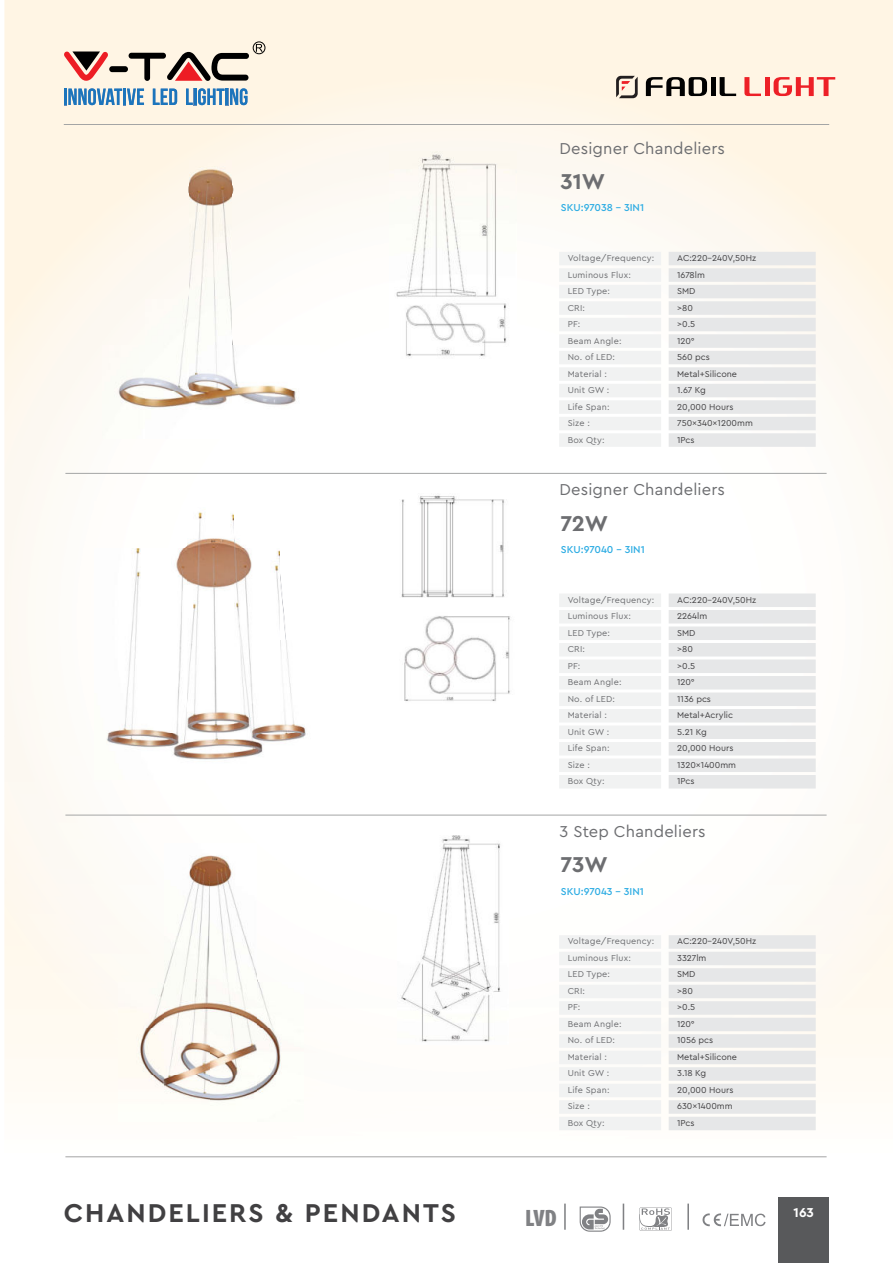
<style>
.page{position:relative;width:893px;height:1263px;background:#fff}
.page>*{position:absolute;margin:0;border:0;box-sizing:border-box;transform-origin:0 0}
.t1{font:700 27px "Cera Pro";letter-spacing:.075em;color:#414042}
.t2{font:700 22.5px "Cera Pro";color:#6d6e71}
.t3{font:16.5px "Cera Pro";letter-spacing:.01em;color:#6d6e71}
.t4{font:700 13.5px "Cera Pro";color:#fff}
.t5{font:500 10.5px "Cera Pro";color:#2cace3}
.t6{font:9px/16.5px "Cera Pro";letter-spacing:.02em;color:#6d6e71}
.t7{font:9px/16.5px "Cera Pro";color:#414042}
</style>
<div class="page">
<img style="left:4px;top:0;width:104px;height:737px">
<div style="left:108px;top:0;width:211px;height:160px;background:#fff5e4"></div>
<img style="left:64px;top:88px;width:4px;height:17px">
<hr style="left:64px;top:89px;width:3px;height:16px;background:#1c75bc">
<svg style="left:68px;top:88px;width:76px;height:17px"></svg>
<svg style="left:153px;top:89px;width:24px;height:16px"></svg>
<svg style="left:186px;top:88px;width:61px;height:17px"></svg>
<div style="left:109px;top:66px;width:19px;height:6px;background:#000;border-radius:3px"></div>
<div style="left:129px;top:53px;width:37px;height:6px;background:#000;border-radius:3px"></div>
<div style="left:144px;top:53px;width:6px;height:28px;background:#000;border-radius:3px"></div>
<svg style="left:64px;top:51px;width:44px;height:30px"></svg>
<svg style="left:167px;top:41px;width:98px;height:40px"></svg>
<svg style="left:616px;top:76px;width:22px;height:22px"></svg>
<svg style="left:646px;top:77px;width:61px;height:19px"></svg>
<div style="left:711px;top:77px;width:5px;height:19px;background:#010101"></div>
<svg style="left:720px;top:77px;width:16px;height:19px"></svg>
<svg style="left:744px;top:77px;width:17px;height:19px"></svg>
<div style="left:765px;top:77px;width:5px;height:19px;background:#ed2027"></div>
<svg style="left:774px;top:77px;width:61px;height:19px"></svg>
<hr style="left:64px;top:124px;width:765px;height:1px;background:#a4a5a5">
<div style="left:778px;top:1197px;width:51px;height:66px;background:#58595b"></div>
<hr style="left:564px;top:1203px;width:2px;height:27px;background:#808184">
<svg style="left:623px;top:1203px;width:1px;height:27px"></svg>
<hr style="left:687px;top:1203px;width:2px;height:27px;background:#808184">
<svg style="left:639px;top:1207px;width:33px;height:24px"></svg>
<svg style="left:580px;top:1206px;width:31px;height:26px"></svg>
<svg style="left:702px;top:1213px;width:64px;height:13px"></svg>
<hr style="left:65px;top:473px;width:762px;height:1px;background:#a4a5a5">
<div style="left:559px;top:252px;width:102px;height:13px;background:#f1f2f2"></div>
<div style="left:559px;top:268px;width:102px;height:14px;background:#f1f2f2"></div>
<div style="left:559px;top:285px;width:102px;height:13px;background:#f1f2f2"></div>
<div style="left:559px;top:301px;width:102px;height:14px;background:#f1f2f2"></div>
<div style="left:559px;top:318px;width:102px;height:13px;background:#f1f2f2"></div>
<div style="left:559px;top:334px;width:102px;height:14px;background:#f1f2f2"></div>
<div style="left:559px;top:351px;width:102px;height:13px;background:#f1f2f2"></div>
<div style="left:559px;top:367px;width:102px;height:14px;background:#f1f2f2"></div>
<div style="left:559px;top:384px;width:102px;height:13px;background:#f1f2f2"></div>
<div style="left:559px;top:400px;width:102px;height:14px;background:#f1f2f2"></div>
<div style="left:559px;top:417px;width:102px;height:13px;background:#f1f2f2"></div>
<div style="left:559px;top:433px;width:102px;height:14px;background:#f1f2f2"></div>
<div style="left:669px;top:252px;width:147px;height:13px;background:#e6e7e8"></div>
<div style="left:669px;top:268px;width:147px;height:14px;background:#e6e7e8"></div>
<div style="left:669px;top:285px;width:147px;height:13px;background:#e6e7e8"></div>
<div style="left:669px;top:301px;width:147px;height:14px;background:#e6e7e8"></div>
<div style="left:669px;top:318px;width:147px;height:13px;background:#e6e7e8"></div>
<div style="left:669px;top:334px;width:147px;height:14px;background:#e6e7e8"></div>
<div style="left:669px;top:351px;width:147px;height:13px;background:#e6e7e8"></div>
<div style="left:669px;top:367px;width:147px;height:14px;background:#e6e7e8"></div>
<div style="left:669px;top:384px;width:147px;height:13px;background:#e6e7e8"></div>
<div style="left:669px;top:400px;width:147px;height:14px;background:#e6e7e8"></div>
<div style="left:669px;top:417px;width:147px;height:13px;background:#e6e7e8"></div>
<div style="left:669px;top:433px;width:147px;height:14px;background:#e6e7e8"></div>
<img style="left:103px;top:160px;width:216px;height:278px">
<img style="left:389px;top:152px;width:128px;height:207px">
<hr style="left:65px;top:815px;width:762px;height:1px;background:#a4a5a5">
<div style="left:559px;top:593px;width:102px;height:14px;background:#f1f2f2"></div>
<div style="left:559px;top:610px;width:102px;height:13px;background:#f1f2f2"></div>
<div style="left:559px;top:626px;width:102px;height:14px;background:#f1f2f2"></div>
<div style="left:559px;top:643px;width:102px;height:13px;background:#f1f2f2"></div>
<div style="left:559px;top:659px;width:102px;height:14px;background:#f1f2f2"></div>
<div style="left:559px;top:676px;width:102px;height:13px;background:#f1f2f2"></div>
<div style="left:559px;top:692px;width:102px;height:14px;background:#f1f2f2"></div>
<div style="left:559px;top:709px;width:102px;height:13px;background:#f1f2f2"></div>
<div style="left:559px;top:725px;width:102px;height:14px;background:#f1f2f2"></div>
<div style="left:559px;top:742px;width:102px;height:13px;background:#f1f2f2"></div>
<div style="left:559px;top:758px;width:102px;height:14px;background:#f1f2f2"></div>
<div style="left:559px;top:775px;width:102px;height:13px;background:#f1f2f2"></div>
<div style="left:669px;top:593px;width:147px;height:14px;background:#e6e7e8"></div>
<div style="left:669px;top:610px;width:147px;height:13px;background:#e6e7e8"></div>
<div style="left:669px;top:626px;width:147px;height:14px;background:#e6e7e8"></div>
<div style="left:669px;top:643px;width:147px;height:13px;background:#e6e7e8"></div>
<div style="left:669px;top:659px;width:147px;height:14px;background:#e6e7e8"></div>
<div style="left:669px;top:676px;width:147px;height:13px;background:#e6e7e8"></div>
<div style="left:669px;top:692px;width:147px;height:14px;background:#e6e7e8"></div>
<div style="left:669px;top:709px;width:147px;height:13px;background:#e6e7e8"></div>
<div style="left:669px;top:725px;width:147px;height:14px;background:#e6e7e8"></div>
<div style="left:669px;top:742px;width:147px;height:13px;background:#e6e7e8"></div>
<div style="left:669px;top:758px;width:147px;height:14px;background:#e6e7e8"></div>
<div style="left:669px;top:775px;width:147px;height:13px;background:#e6e7e8"></div>
<img style="left:95px;top:502px;width:211px;height:278px">
<img style="left:399px;top:493px;width:115px;height:209px">
<hr style="left:65px;top:1156px;width:762px;height:1px;background:#a4a5a5">
<div style="left:559px;top:935px;width:102px;height:14px;background:#f1f2f2"></div>
<div style="left:559px;top:952px;width:102px;height:13px;background:#f1f2f2"></div>
<div style="left:559px;top:968px;width:102px;height:14px;background:#f1f2f2"></div>
<div style="left:559px;top:985px;width:102px;height:13px;background:#f1f2f2"></div>
<div style="left:559px;top:1001px;width:102px;height:14px;background:#f1f2f2"></div>
<div style="left:559px;top:1018px;width:102px;height:13px;background:#f1f2f2"></div>
<div style="left:559px;top:1034px;width:102px;height:14px;background:#f1f2f2"></div>
<div style="left:559px;top:1051px;width:102px;height:13px;background:#f1f2f2"></div>
<div style="left:559px;top:1067px;width:102px;height:14px;background:#f1f2f2"></div>
<div style="left:559px;top:1084px;width:102px;height:13px;background:#f1f2f2"></div>
<div style="left:559px;top:1100px;width:102px;height:14px;background:#f1f2f2"></div>
<div style="left:559px;top:1117px;width:102px;height:13px;background:#f1f2f2"></div>
<div style="left:669px;top:935px;width:147px;height:14px;background:#e6e7e8"></div>
<div style="left:669px;top:952px;width:147px;height:13px;background:#e6e7e8"></div>
<div style="left:669px;top:968px;width:147px;height:14px;background:#e6e7e8"></div>
<div style="left:669px;top:985px;width:147px;height:13px;background:#e6e7e8"></div>
<div style="left:669px;top:1001px;width:147px;height:14px;background:#e6e7e8"></div>
<div style="left:669px;top:1018px;width:147px;height:13px;background:#e6e7e8"></div>
<div style="left:669px;top:1034px;width:147px;height:14px;background:#e6e7e8"></div>
<div style="left:669px;top:1051px;width:147px;height:13px;background:#e6e7e8"></div>
<div style="left:669px;top:1067px;width:147px;height:14px;background:#e6e7e8"></div>
<div style="left:669px;top:1084px;width:147px;height:13px;background:#e6e7e8"></div>
<div style="left:669px;top:1100px;width:147px;height:14px;background:#e6e7e8"></div>
<div style="left:669px;top:1117px;width:147px;height:13px;background:#e6e7e8"></div>
<img style="left:118px;top:844px;width:186px;height:277px">
<img style="left:398px;top:835px;width:110px;height:210px">
<h1 class="t1" style="left:64px;top:1201px;width:394px">CHANDELIERS &amp; PENDANTS</h1>
<h3 class="t3" style="left:560px;top:141px;width:167px">Designer Chandeliers</h3>
<h2 class="t2" style="left:560px;top:171px;width:46px">31W</h2>
<p class="t5" style="left:561px;top:203px;width:85px">SKU:97038 – 3IN1</p>
<p class="t6" style="left:568px;top:250px;width:88px">Voltage/Frequency:<br>Luminous Flux:<br>LED Type:<br>CRI:<br>PF:<br>Beam Angle:<br>No. of LED:<br>Material :<br>Unit GW :<br>Life Span:<br>Size :<br>Box Qty:</p>
<p class="t7" style="left:677px;top:250px;width:80px">AC:220–240V,50Hz<br>1678lm<br>SMD<br>&gt;80<br>&gt;0.5<br>120°<br>560 pcs<br>Metal+Silicone<br>1.67 Kg<br>20,000 Hours<br>750×340×1200mm<br>1Pcs</p>
<h3 class="t3" style="left:560px;top:482px;width:167px">Designer Chandeliers</h3>
<h2 class="t2" style="left:560px;top:513px;width:49px">72W</h2>
<p class="t5" style="left:561px;top:545px;width:85px">SKU:97040 – 3IN1</p>
<p class="t6" style="left:568px;top:592px;width:88px">Voltage/Frequency:<br>Luminous Flux:<br>LED Type:<br>CRI:<br>PF:<br>Beam Angle:<br>No. of LED:<br>Material :<br>Unit GW :<br>Life Span:<br>Size :<br>Box Qty:</p>
<p class="t7" style="left:677px;top:592px;width:80px">AC:220–240V,50Hz<br>2264lm<br>SMD<br>&gt;80<br>&gt;0.5<br>120°<br>1136 pcs<br>Metal+Acrylic<br>5.21 Kg<br>20,000 Hours<br>1320×1400mm<br>1Pcs</p>
<h3 class="t3" style="left:560px;top:824px;width:148px">3 Step Chandeliers</h3>
<h2 class="t2" style="left:560px;top:855px;width:49px">73W</h2>
<p class="t5" style="left:561px;top:887px;width:85px">SKU:97043 – 3IN1</p>
<p class="t6" style="left:568px;top:933px;width:88px">Voltage/Frequency:<br>Luminous Flux:<br>LED Type:<br>CRI:<br>PF:<br>Beam Angle:<br>No. of LED:<br>Material :<br>Unit GW :<br>Life Span:<br>Size :<br>Box Qty:</p>
<p class="t7" style="left:677px;top:933px;width:80px">AC:220–240V,50Hz<br>3327lm<br>SMD<br>&gt;80<br>&gt;0.5<br>120°<br>1056 pcs<br>Metal+Silicone<br>3.18 Kg<br>20,000 Hours<br>630×1400mm<br>1Pcs</p>
<h3 class="t4" style="left:794px;top:1207px;width:22px">163</h3>
</div>
